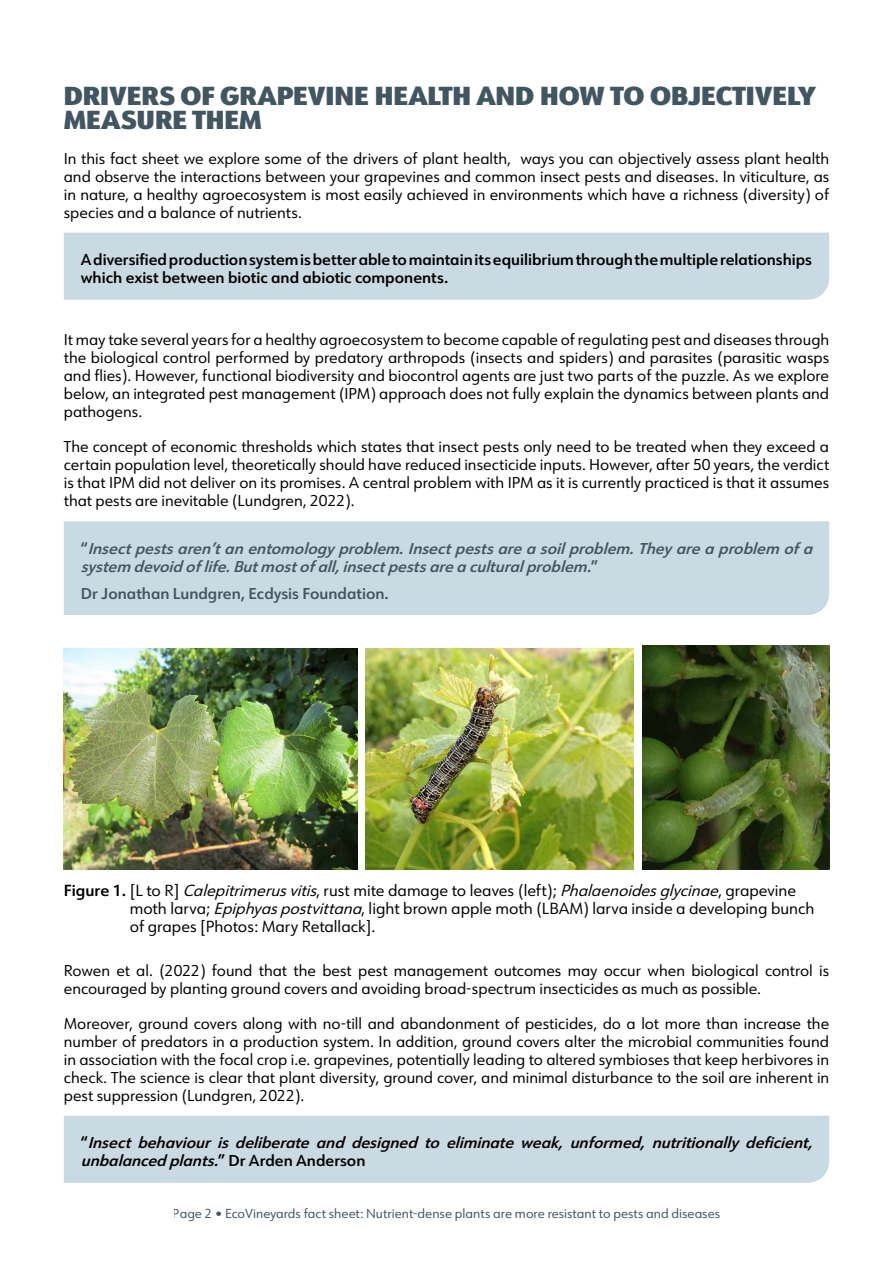
<style>
.page{position:relative;width:893px;height:1263px;background:#fff}
.page>*{position:absolute;margin:0;border:0;box-sizing:border-box;transform-origin:0 0}
.Heading_1{font:25.5px/24px "URW Form Poster";color:#425661}
.Figure_title{font:15.75px/18px "URW Form";color:#000}
.Body_text{font:15.3px/18px "URW Form";color:#000;text-align:justify}
.Breakout_copy{font:italic 600 15.3px/18px "URW Form";color:#425661}
.Breakout_copy-2{font:600 15.3px/18px "URW Form";color:#000}
.Breakout_copy-3{font:italic 600 15.3px/18px "URW Form";color:#000}
.Breakout_copy-4{font:600 15.3px "URW Form";color:#425661}
.t1{font:12.75px "URW Form";color:#425661}
.s1{font-style:normal}
.s2{font-weight:600}
.s3{font-style:italic}
</style>
<div class="page">
<div style="left:64px;top:233px;width:765px;height:67px;background:#cadae2"></div>
<div style="left:64px;top:521px;width:765px;height:94px;background:#cadae2"></div>
<div style="left:64px;top:1116px;width:765px;height:67px;background:#cadae2"></div>
<img style="left:64px;top:649px;width:293px;height:220px">
<img style="left:366px;top:649px;width:268px;height:221px">
<img style="left:642px;top:646px;width:187px;height:223px">
<p class="Heading_1" style="left:64px;top:82px;width:753px">DRIVERS OF GRAPEVINE HEALTH AND HOW TO OBJECTIVELY<br>MEASURE THEM</p>
<p class="Body_text" style="left:64px;top:149px;width:767px">In this fact sheet we explore some of the drivers of plant health, ways you can objectively assess plant health and observe the interactions between your grapevines and common insect pests and diseases. In viticulture, as in nature, a healthy agroecosystem is most easily achieved in environments which have a richness (diversity) of species and a balance of nutrients.</p>
<p class="Breakout_copy-2" style="left:81px;top:251px;width:733px">A diversified production system is better able to maintain its equilibrium through the multiple relationships which exist between biotic and abiotic components.</p>
<p class="Body_text" style="left:64px;top:330px;width:767px">It may take several years for a healthy agroecosystem to become capable of regulating pest and diseases through the biological control performed by predatory arthropods (insects and spiders) and parasites (parasitic wasps and flies). However, functional biodiversity and biocontrol agents are just two parts of the puzzle. As we explore below, an integrated pest management (IPM) approach does not fully explain the dynamics between plants and pathogens.</p>
<p class="Body_text" style="left:64px;top:437px;width:767px">The concept of economic thresholds which states that insect pests only need to be treated when they exceed a certain population level, theoretically should have reduced insecticide inputs. However, after 50 years, the verdict is that IPM did not deliver on its promises. A central problem with IPM as it is currently practiced is that it assumes that pests are inevitable (Lundgren, 2022).</p>
<p class="Breakout_copy" style="left:81px;top:540px;width:739px"><span class="s1">“</span> Insectpestsaren’tanentomology problem.Insectpestsareasoilproblem.They areaproblem ofa system devoidoflife.Butmostofall,insectpestsareaculturalproblem.<span class="s1">”</span></p>
<p class="Breakout_copy-4" style="left:81px;top:583px;width:310px">Dr Jonathan Lundgren, Ecdysis Foundation.</p>
<p class="Figure_title" style="left:130px;top:881px;width:686px;text-indent:-66px"><span class="s2">Figure 1.</span> [L to R] <span class="s3">Calepitrimerusvitis</span>, rust mite damage to leaves (left); <span class="s3">Phalaenoidesglycinae</span>, grapevine moth larva; <span class="s3">Epiphyaspostvittana</span>, light brown apple moth (LBAM) larva inside a developing bunch of grapes [Photos: Mary Retallack].</p>
<p class="Body_text" style="left:64px;top:961px;width:767px">Rowen et al. (2022) found that the best pest management outcomes may occur when biological control is encouraged by planting ground covers and avoiding broad-spectrum insecticides as much as possible.</p>
<p class="Body_text" style="left:64px;top:1014px;width:767px">Moreover, ground covers along with no-till and abandonment of pesticides, do a lot more than increase the number of predators in a production system. In addition, ground covers alter the microbial communities found in association with the focal crop i.e. grapevines, potentially leading to altered symbioses that keep herbivores in check. The science is clear that plant diversity, ground cover, and minimal disturbance to the soil are inherent in pest suppression (Lundgren, 2022).</p>
<p class="Breakout_copy-3" style="left:81px;top:1134px;width:739px"><span class="s1">“</span> Insect behaviour is deliberate and designed to eliminate weak, unformed, nutritionally deficient, unbalancedplants.<span class="s1">” D r A r d e n A n d e rs o n</span></p>
<p class="t1" style="left:173px;top:1205px;width:549px">Page 2 • EcoVineyards fact sheet: Nutrient-dense plants are more resistant to pests and diseases</p>
</div>
